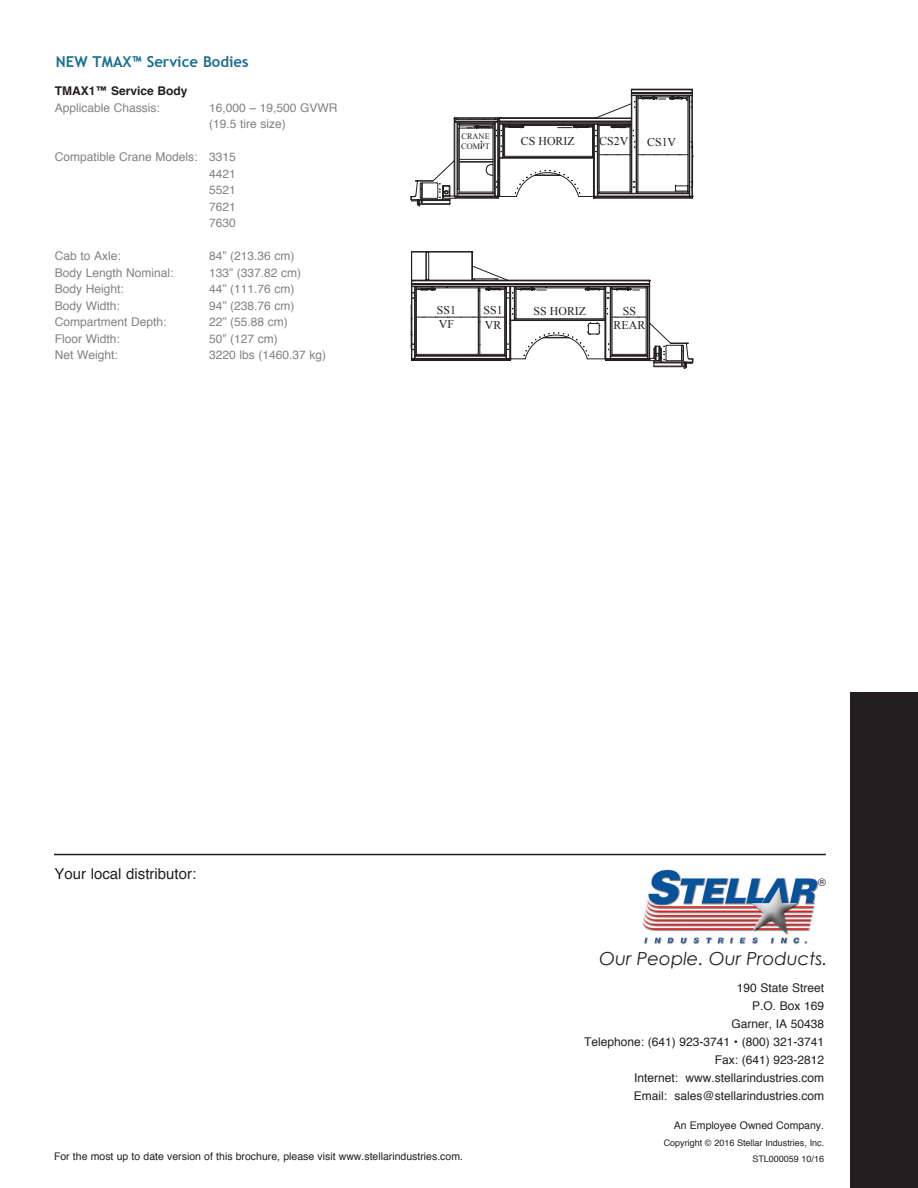
<style>
.page{position:relative;width:918px;height:1188px;background:#fff}
.page>*{position:absolute;margin:0;border:0;box-sizing:border-box;transform-origin:0 0}
.t1{font:italic 18px "Century Gothic";color:#231f20}
.t2{font:15px "Helvetica";color:#231f20}
.t3{font:700 15px "Trebuchet MS";color:#19708e}
.t4{font:12px "Helvetica";color:#808285}
.t5{font:12px "Helvetica";color:#231f20}
.t6{font:700 12px "Helvetica";color:#231f20}
.t7{font:11.85px/14.2px "Times New Roman";color:#231f20}
.t8{font:10.5px "Helvetica";color:#231f20}
.t9{font:9px "Helvetica";color:#231f20}
.t10{font:8.4px/10.1px "Times New Roman";color:#231f20}
</style>
<div class="page">
<div style="left:850px;top:692px;width:68px;height:496px;background:#231f20"></div>
<hr style="left:54px;top:854px;width:772px;height:1px;background:#231f20">
<img style="left:643px;top:869px;width:176px;height:76px">
<hr style="left:917px;top:193px;width:1px;height:583px;background:#fff">
<hr style="left:916px;top:755px;width:2px;height:92px;background:#231f20">
<svg style="left:410px;top:89px;width:284px;height:117px"></svg>
<svg style="left:411px;top:251px;width:283px;height:118px"></svg>
<p class="t3" style="left:56px;top:52px;width:194px">NEW TMAX™ Service Bodies</p>
<p class="t6" style="left:55px;top:81px;width:134px">TMAX1™ Service Body</p>
<p class="t4" style="left:55px;top:98px;width:107px">Applicable Chassis:</p>
<p class="t4" style="left:209px;top:98px;width:130px">16,000 – 19,500 GVWR</p>
<p class="t4" style="left:209px;top:115px;width:78px">(19.5 tire size)</p>
<p class="t4" style="left:55px;top:148px;width:182px">Compatible Crane Models: 3315</p>
<p class="t4" style="left:209px;top:164px;width:28px">4421</p>
<p class="t4" style="left:209px;top:181px;width:28px">5521</p>
<p class="t4" style="left:209px;top:197px;width:28px">7621</p>
<p class="t4" style="left:209px;top:214px;width:28px">7630</p>
<p class="t4" style="left:55px;top:247px;width:68px">Cab to Axle:</p>
<p class="t4" style="left:209px;top:247px;width:87px">84” (213.36 cm)</p>
<p class="t4" style="left:55px;top:263px;width:120px">Body Length Nominal:</p>
<p class="t4" style="left:209px;top:263px;width:94px">133” (337.82 cm)</p>
<p class="t4" style="left:55px;top:280px;width:71px">Body Height:</p>
<p class="t4" style="left:209px;top:280px;width:87px">44” (111.76 cm)</p>
<p class="t4" style="left:55px;top:296px;width:67px">Body Width:</p>
<p class="t4" style="left:209px;top:296px;width:87px">94” (238.76 cm)</p>
<p class="t4" style="left:55px;top:313px;width:113px">Compartment Depth:</p>
<p class="t4" style="left:209px;top:313px;width:80px">22” (55.88 cm)</p>
<p class="t4" style="left:55px;top:329px;width:67px">Floor Width:</p>
<p class="t4" style="left:209px;top:329px;width:70px">50” (127 cm)</p>
<p class="t4" style="left:55px;top:346px;width:65px">Net Weight:</p>
<p class="t4" style="left:209px;top:346px;width:119px">3220 lbs (1460.37 kg)</p>
<p class="t7" style="left:130px;top:156px;width:33px">REAR</p>
<p class="t10" style="left:461px;top:131px;width:30px">CRANE<br>COMPT</p>
<p class="t7" style="left:647px;top:135px;width:31px">CS1V</p>
<p class="t7" style="left:521px;top:134px;width:55px">CS HORIZ</p>
<p class="t7" style="left:599px;top:134px;width:31px">CS2V</p>
<p class="t7" style="left:437px;top:302px;width:21px">SS1</p>
<p class="t7" style="left:534px;top:303px;width:54px">SS HORIZ</p>
<p class="t7" style="left:439px;top:317px;width:17px">VF</p>
<p class="t7" style="left:484px;top:303px;width:21px">SS1<br>VR</p>
<p class="t7" style="left:614px;top:304px;width:33px;text-align:center">SS<br>REAR</p>
<p class="t2" style="left:54px;top:863px;width:143px">Your local distributor:</p>
<p class="t8" style="left:818px;top:875px;width:9px">®</p>
<p class="t1" style="left:599px;top:948px;width:230px">Our People. Our Products.</p>
<p class="t8" style="left:54px;top:1148px;width:411px">For the most up to date version of this brochure, please visit www.stellarindustries.com.</p>
<p class="t5" style="left:737px;top:979px;width:89px">190 State Street</p>
<p class="t5" style="left:752px;top:997px;width:74px">P.O. Box 169</p>
<p class="t5" style="left:731px;top:1015px;width:94px">Garner, IA 50438</p>
<p class="t5" style="left:584px;top:1033px;width:242px">Telephone: (641) 923-3741 • (800) 321-3741</p>
<p class="t5" style="left:715px;top:1051px;width:111px">Fax: (641) 923-2812</p>
<p class="t5" style="left:634px;top:1069px;width:192px">Internet: www.stellarindustries.com</p>
<p class="t5" style="left:634px;top:1087px;width:192px">Email: sales@stellarindustries.com</p>
<p class="t8" style="left:674px;top:1117px;width:152px">An Employee Owned Company.</p>
<p class="t9" style="left:664px;top:1136px;width:162px">Copyright © 2016 Stellar Industries, Inc.</p>
<p class="t9" style="left:752px;top:1152px;width:73px">STL000059 10/16</p>
</div>
